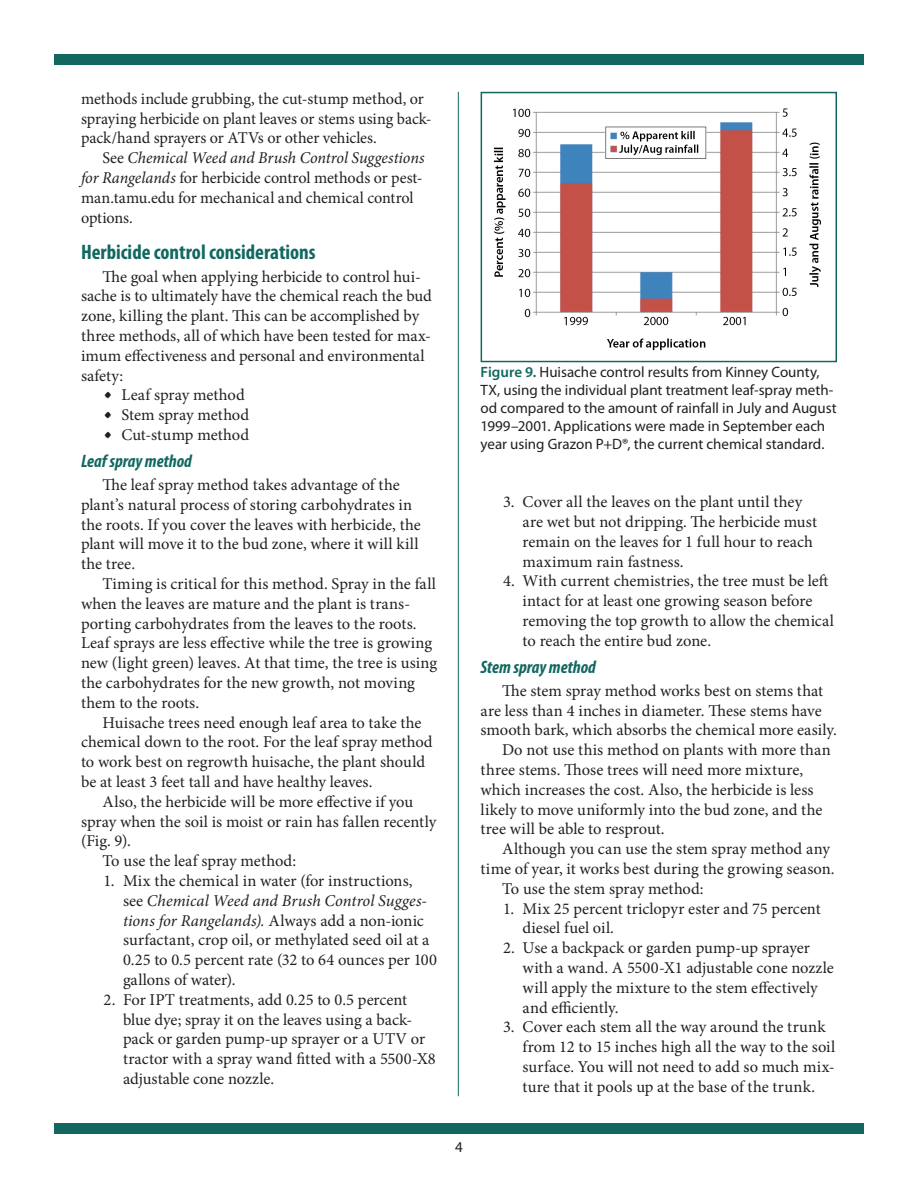
<style>
.page{position:relative;width:918px;height:1188px;background:#fff}
.page>*{position:absolute;margin:0;border:0;box-sizing:border-box;transform-origin:0 0}
.heading1{font:700 condensed 21px "Myriad Pro";color:#126861}
.heading2{font:italic 700 condensed 18px "Myriad Pro";color:#126861}
.body{font:16.5px/19.8px "Minion Pro";color:#231f20}
.number_tabs{font:16.5px/19.8px "Minion Pro";color:#231f20}
.tabs{font:16.5px "Minion Pro";color:#231f20}
.t1{font:15px/18px "Myriad Pro";color:#231f20}
.s1{font-style:italic}
.s2{font-family:"Warnock Pro";font-size:22.5px}
.s3{font-weight:600;color:#126861}
</style>
<div class="page">
<div style="left:54px;top:1123px;width:810px;height:11px;background:#126861"></div>
<div style="left:54px;top:54px;width:810px;height:11px;background:#126861"></div>
<hr style="left:458px;top:92px;width:1px;height:1004px;background:#126861">
<img style="left:493px;top:108px;width:328px;height:243px">
<div style="left:481px;top:92px;width:356px;height:270px;border:2px solid #126861"></div>
<p class="body" style="left:81px;top:89px;width:352px">methods include grubbing, the cut-stump method, or spraying herbicide on plant leaves or stems using back&shy;pack/hand sprayers or ATVs or other vehicles.</p>
<p class="body" style="left:81px;top:148px;width:345px;text-indent:22px">See <span class="s1">Chemical Weed and Brush Control Suggestions for Rangelands</span> for herbicide control methods or pest&shy;man.tamu.edu for mechanical and chemical control options.</p>
<p class="heading1" style="left:81px;top:238px;width:236px">Herbicide control considerations</p>
<p class="body" style="left:81px;top:267px;width:352px;text-indent:22px">The goal when applying herbicide to control hui&shy;sache is to ultimately have the chemical reach the bud zone, killing the plant. This can be accomplished by three methods, all of which have been tested for max&shy;imum effectiveness and personal and environmental safety:</p>
<p class="tabs" style="left:104px;top:384px;width:143px"><span class="s2">•</span> Leaf spray method</p>
<p class="tabs" style="left:104px;top:404px;width:147px"><span class="s2">•</span> Stem spray method</p>
<p class="tabs" style="left:104px;top:424px;width:147px"><span class="s2">•</span> Cut-stump method</p>
<p class="heading2" style="left:81px;top:450px;width:112px">Leaf spray method</p>
<p class="body" style="left:81px;top:475px;width:341px;text-indent:22px">The leaf spray method takes advantage of the plant’s natural process of storing carbohydrates in the roots. If you cover the leaves with herbicide, the plant will move it to the bud zone, where it will kill the tree.</p>
<p class="body" style="left:81px;top:574px;width:358px;text-indent:22px">Timing is critical for this method. Spray in the fall when the leaves are mature and the plant is trans&shy;porting carbohydrates from the leaves to the roots.<br>Leaf sprays are less effective while the tree is growing new (light green) leaves. At that time, the tree is using the carbohydrates for the new growth, not moving them to the roots.</p>
<p class="body" style="left:81px;top:713px;width:353px;text-indent:22px">Huisache trees need enough leaf area to take the chemical down to the root. For the leaf spray method to work best on regrowth huisache, the plant should be at least 3 feet tall and have healthy leaves.</p>
<p class="body" style="left:81px;top:792px;width:357px;text-indent:22px">Also, the herbicide will be more effective if you spray when the soil is moist or rain has fallen recently (Fig. 9).</p>
<p class="body" style="left:103px;top:851px;width:195px">To use the leaf spray method:</p>
<p class="number_tabs" style="left:123px;top:871px;width:316px;text-indent:-20px">1. Mix the chemical in water (for instructions,<br>see <span class="s1">Chemical Weed and Brush Control Sugges&shy;tions for Rangelands).</span> Always add a non-ionic surfactant, crop oil, or methylated seed oil at a 0.25 to 0.5 percent rate (32 to 64 ounces per 100 gallons of water).</p>
<p class="number_tabs" style="left:123px;top:990px;width:314px;text-indent:-20px">2. For IPT treatments, add 0.25 to 0.5 percent blue dye; spray it on the leaves using a back&shy;pack or garden pump-up sprayer or a UTV or tractor with a spray wand fitted with a 5500-X8 adjustable cone nozzle.</p>
<p class="t1" style="left:481px;top:363px;width:358px"><span class="s3">Figure 9.</span> Huisache control results from Kinney County, TX, using the individual plant treatment leaf-spray meth&shy;od compared to the amount of rainfall in July and August 1999–2001. Applications were made in September each year using Grazon P+D®, the current chemical standard.</p>
<p class="number_tabs" style="left:523px;top:492px;width:296px;text-indent:-20px">3. Cover all the leaves on the plant until they are wet but not dripping. The herbicide must remain on the leaves for 1 full hour to reach maximum rain fastness.</p>
<p class="number_tabs" style="left:523px;top:571px;width:313px;text-indent:-20px">4. With current chemistries, the tree must be left intact for at least one growing season before removing the top growth to allow the chemical to reach the entire bud zone.</p>
<p class="heading2" style="left:481px;top:656px;width:117px">Stem spray method</p>
<p class="body" style="left:481px;top:681px;width:358px;text-indent:22px">The stem spray method works best on stems that are less than 4 inches in diameter. These stems have smooth bark, which absorbs the chemical more easily.</p>
<p class="body" style="left:481px;top:740px;width:352px;text-indent:22px">Do not use this method on plants with more than three stems. Those trees will need more mixture, which increases the cost. Also, the herbicide is less likely to move uniformly into the bud zone, and the tree will be able to resprout.</p>
<p class="body" style="left:481px;top:839px;width:355px;text-align:right">Although you can use the stem spray method any time of year, it works best during the growing season.</p>
<p class="body" style="left:502px;top:879px;width:203px">To use the stem spray method:</p>
<p class="number_tabs" style="left:523px;top:899px;width:300px;text-indent:-20px">1. Mix 25 percent triclopyr ester and 75 percent diesel fuel oil.</p>
<p class="number_tabs" style="left:523px;top:938px;width:313px;text-indent:-20px">2. Use a backpack or garden pump-up sprayer with a wand. A 5500-X1 adjustable cone nozzle will apply the mixture to the stem effectively and efficiently.</p>
<p class="number_tabs" style="left:523px;top:1017px;width:314px;text-indent:-20px">3. Cover each stem all the way around the trunk from 12 to 15 inches high all the way to the soil surface. You will not need to add so much mix&shy;ture that it pools up at the base of the trunk.</p>
<p class="t1" style="left:455px;top:1138px;width:9px">4</p>
</div>
